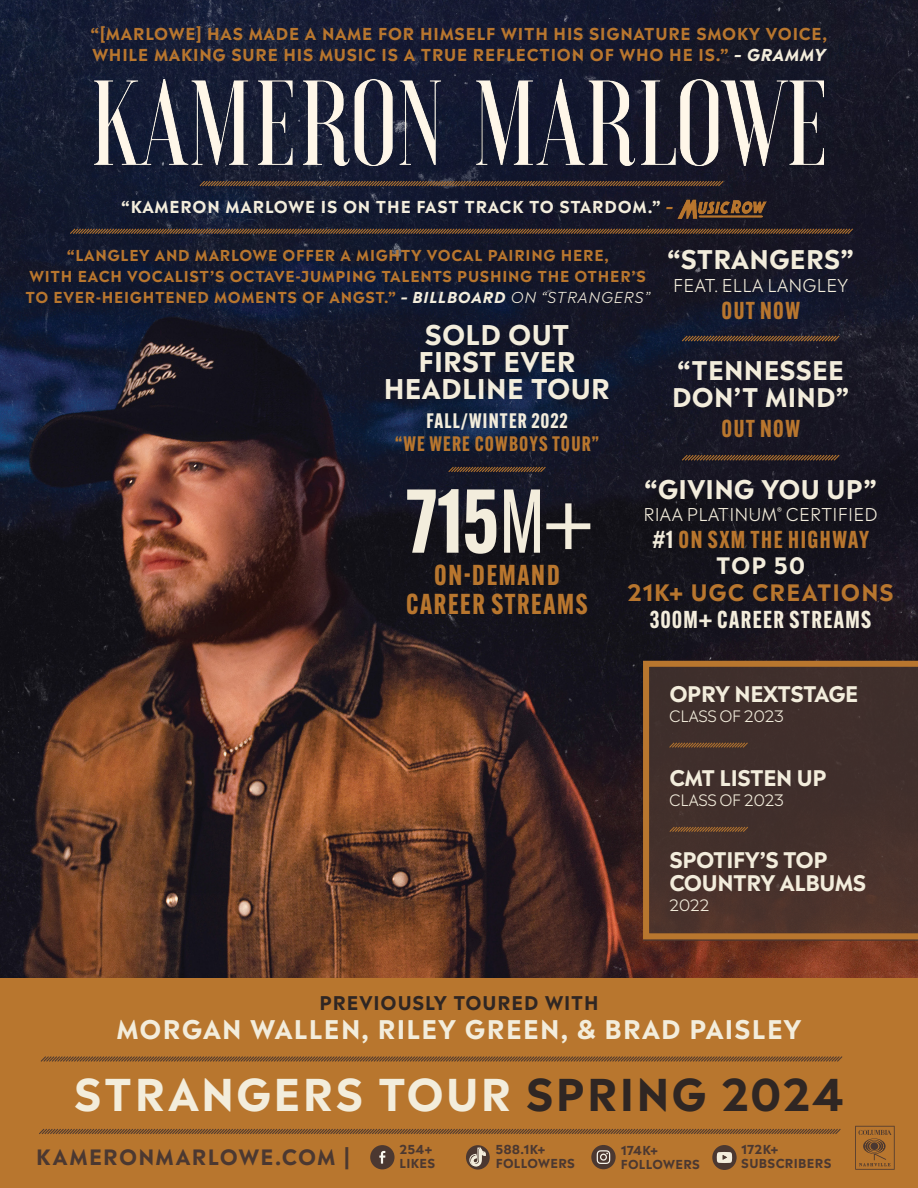
<style>
.page{position:relative;width:918px;height:1188px;background:#fff}
.page>*{position:absolute;margin:0;border:0;box-sizing:border-box;transform-origin:0 0}
.t1{font:700 88.35px "Alternate Gothic Cond ATF";color:#f3eddc}
.t2{font:700 43.5px "Madera";letter-spacing:.05em;color:#f3eddc}
.t3{font:700 28.2px/29.2px "Alternate Gothic Cond ATF";letter-spacing:.06em;color:#b8762e;text-align:center}
.t4{font:700 27px/27.2px "Madera";letter-spacing:.01em;color:#f3eddc;text-align:center}
.t5{font:700 25.5px/27.2px "Madera";letter-spacing:.01em;color:#f3eddc}
.t6{font:700 25.5px "Madera";letter-spacing:.05em;color:#f3eddc}
.t7{font:700 24px "Alternate Gothic Cond ATF";letter-spacing:.06em;color:#b8762e}
.t8{font:700 24px "Alternate Gothic Cond ATF";letter-spacing:.06em;color:#f3eddc}
.t9{font:700 22.5px "Madera";letter-spacing:.045em;color:#b8762e}
.t10{font:700 22.5px "Madera";color:#f3eddc}
.t11{font:700 21.3px/22.8px "Madera";letter-spacing:-.02em;color:#f3eddc}
.t12{font:700 21px "Madera";letter-spacing:.055em;color:#4b3831}
.t13{font:700 20.55px "Alternate Gothic Cond ATF";letter-spacing:.06em;color:#b8762e}
.t14{font:700 20.55px "Alternate Gothic Cond ATF";letter-spacing:.06em;color:#f3eddc}
.t15{font:700 18.75px "Madera";letter-spacing:.05em;color:#2f2623}
.t16{font:300 17.55px "Madera";letter-spacing:.01em;color:#f3eddc}
.t17{font:700 16.35px/21px "Madera";letter-spacing:.05em;color:#b8762e}
.t18{font:700 16.35px "Madera";letter-spacing:.05em;color:#f3eddc}
.t19{font:300 15.6px "Madera";letter-spacing:-.03em;color:#f3eddc}
.t20{font:700 15px/21px "Madera";letter-spacing:.05em;color:#b8762e;text-align:center}
.t21{font:700 12.3px/13.5px "Madera";letter-spacing:.02em;color:#4b3831}
.s1{font-style:italic;color:#f3eddc}
.s2{font-style:italic;color:#b8762e}
.s3{font-weight:300;font-style:italic;color:#f3eddc}
.s4{font-weight:400}
.s5{color:#f3eddc}
.s6{color:#2f2623}
</style>
<div class="page">
<img style="left:0;top:0;width:918px;height:978px">
<svg style="left:681px;top:334px;width:160px;height:9px"></svg>
<svg style="left:681px;top:454px;width:160px;height:8px"></svg>
<svg style="left:643px;top:661px;width:275px;height:278px"></svg>
<svg style="left:668px;top:741px;width:81px;height:8px"></svg>
<svg style="left:668px;top:826px;width:81px;height:7px"></svg>
<svg style="left:447px;top:466px;width:100px;height:7px"></svg>
<div style="left:0;top:978px;width:918px;height:210px;background:#b8762e"></div>
<svg style="left:591px;top:1145px;width:25px;height:24px"></svg>
<svg style="left:370px;top:1145px;width:25px;height:24px"></svg>
<svg style="left:39px;top:1129px;width:802px;height:5px"></svg>
<svg style="left:41px;top:1056px;width:802px;height:6px"></svg>
<svg style="left:855px;top:1126px;width:40px;height:44px"></svg>
<svg style="left:466px;top:1145px;width:24px;height:25px"></svg>
<svg style="left:470px;top:1148px;width:16px;height:20px"></svg>
<div style="left:712px;top:1145px;width:25px;height:25px;background:#4b3831;border-radius:50%"></div>
<svg style="left:717px;top:1152px;width:15px;height:11px"></svg>
<svg style="left:198px;top:180px;width:527px;height:7px"></svg>
<svg style="left:69px;top:227px;width:785px;height:8px"></svg>
<img style="left:94px;top:79px;width:730px;height:86px">
<img style="left:677px;top:199px;width:90px;height:20px">
<p class="t17" style="left:91px;top:21px;width:738px">“[MARLOWE] HAS MADE A NAME FOR HIMSELF WITH HIS SIGNATURE SMOKY VOICE,<br>WHILE MAKING SURE HIS MUSIC IS A TRUE REFLECTION OF WHO HE IS.” <span class="s1">– GRAMMY</span></p>
<p class="t18" style="left:121px;top:193px;width:553px">“KAMERON MARLOWE IS ON THE FAST TRACK TO STARDOM.” <span class="s2">–</span></p>
<p class="t20" style="left:26px;top:243px;width:626px">“LANGLEY AND MARLOWE OFFER A MIGHTY VOCAL PAIRING HERE,<br>WITH EACH VOCALIST’S OCTAVE-JUMPING TALENTS PUSHING THE OTHER’S<br>TO EVER-HEIGHTENED MOMENTS OF ANGST.” <span class="s1">– BILLBOARD</span> <span class="s3">ON “STRANGERS”</span></p>
<h3 class="t4" style="left:384px;top:317px;width:228px">SOLD OUT<br>FIRST EVER<br>HEADLINE TOUR</h3>
<h3 class="t14" style="left:427px;top:408px;width:143px">FALL/WINTER 2022</h3>
<h3 class="t13" style="left:395px;top:431px;width:205px">“WE WERE COWBOYS TOUR”</h3>
<h1 class="t1" style="left:407px;top:466px;width:186px">715<span class="s4">M+</span></h1>
<h3 class="t3" style="left:406px;top:560px;width:183px">ON-DEMAND<br>CAREER STREAMS</h3>
<h3 class="t5" style="left:667px;top:243px;width:188px">“STRANGERS”</h3>
<p class="t16" style="left:673px;top:270px;width:176px">FEAT. ELLA LANGLEY</p>
<h3 class="t7" style="left:722px;top:295px;width:80px">OUT NOW</h3>
<h3 class="t5" style="left:672px;top:353px;width:179px">“TENNESSEE<br>DON’T MIND”</h3>
<h3 class="t7" style="left:722px;top:413px;width:80px">OUT NOW</h3>
<h3 class="t5" style="left:644px;top:472px;width:234px">“GIVING YOU UP”</h3>
<p class="t16" style="left:644px;top:499px;width:236px">RIAA PLATINUM<sup>®</sup> CERTIFIED</p>
<h3 class="t7" style="left:652px;top:525px;width:218px"><span class="s5">#1</span> ON SXM THE HIGHWAY</h3>
<h3 class="t10" style="left:716px;top:546px;width:91px">TOP 50</h3>
<h3 class="t9" style="left:627px;top:573px;width:268px">21K+ UGC CREATIONS</h3>
<h3 class="t8" style="left:650px;top:605px;width:223px">300M+ CAREER STREAMS</h3>
<h3 class="t11" style="left:669px;top:680px;width:191px">OPRY NEXTSTAGE</h3>
<p class="t19" style="left:669px;top:702px;width:116px">CLASS OF 2023</p>
<h3 class="t11" style="left:669px;top:764px;width:159px">CMT LISTEN UP</h3>
<p class="t19" style="left:669px;top:786px;width:116px">CLASS OF 2023</p>
<h3 class="t11" style="left:669px;top:846px;width:198px">SPOTIFY’S TOP<br>COUNTRY ALBUMS</h3>
<p class="t19" style="left:669px;top:892px;width:42px">2022</p>
<p class="t15" style="left:319px;top:987px;width:281px">PREVIOUSLY TOURED WITH</p>
<h3 class="t6" style="left:116px;top:1007px;width:687px">MORGAN WALLEN, RILEY GREEN, &amp; BRAD PAISLEY</h3>
<h2 class="t2" style="left:74px;top:1056px;width:772px">STRANGERS TOUR <span class="s6">SPRING 2024</span></h2>
<p class="t21" style="left:400px;top:1141px;width:37px">254+<br>LIKES</p>
<p class="t21" style="left:496px;top:1141px;width:51px">588.1K+</p>
<h3 class="t12" style="left:36px;top:1139px;width:316px">KAMERONMARLOWE.COM |</h3>
<p class="t21" style="left:496px;top:1155px;width:81px">FOLLOWERS</p>
<p class="t21" style="left:621px;top:1142px;width:81px">174K+<br>FOLLOWERS</p>
<p class="t21" style="left:741px;top:1141px;width:92px">172K+<br>SUBSCRIBERS</p>
</div>
